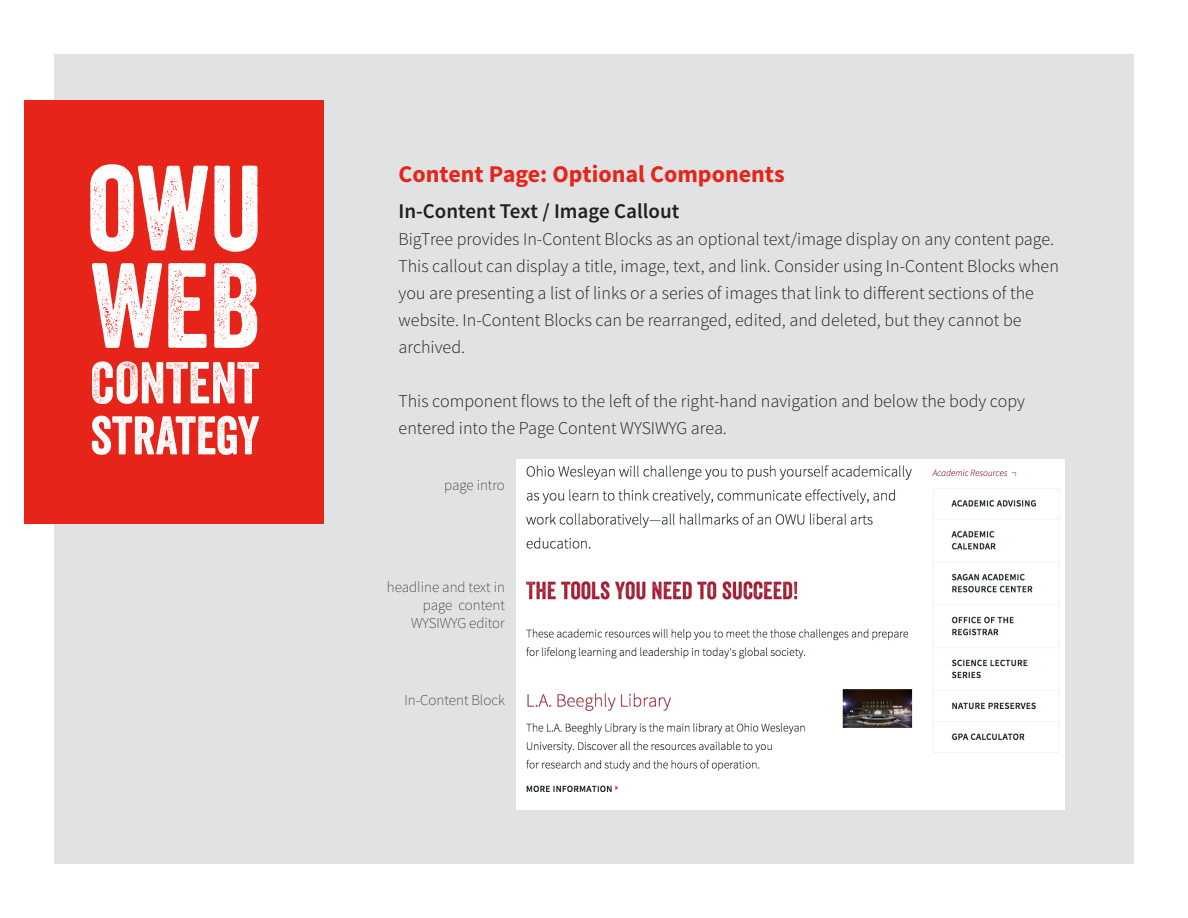
<style>
.page{position:relative;width:1188px;height:918px;background:#fff}
.page>*{position:absolute;margin:0;border:0;box-sizing:border-box;transform-origin:0 0}
.t1{font:117px/97.5px "Veneer";color:#fff}
.t2{font:57px "Veneer";color:#fff}
.t3{font:52.5px "Veneer";color:#fff}
.t4{font:700 24px "Source Sans Pro";color:#e72419}
.t5{font:600 21px "Source Sans Pro";color:#231f20}
.t6{font:300 18px/27px "Source Sans Pro";color:#231f20}
.t7{font:200 15px/18px "Source Sans Pro";color:#231f20;text-align:right}
</style>
<div class="page">
<div style="left:54px;top:54px;width:1080px;height:810px;background:#e1e2e4"></div>
<div style="left:25px;top:100px;width:299px;height:424px;background:#e72419"></div>
<img style="left:516px;top:459px;width:548px;height:351px">
<h1 class="t1" style="left:87px;top:159px;width:177px">OWU<br>WEB</h1>
<h2 class="t2" style="left:91px;top:348px;width:170px">CONTENT</h2>
<h3 class="t3" style="left:90px;top:403px;width:171px">STRATEGY</h3>
<h3 class="t4" style="left:399px;top:158px;width:388px">Content Page: Optional Components</h3>
<p class="t5" style="left:399px;top:198px;width:282px">In-Content Text / Image Callout</p>
<p class="t6" style="left:399px;top:225px;width:662px">BigTree provides In-Content Blocks as an optional text/image display on any content page.<br>This callout can display a title, image, text, and link. Consider using In-Content Blocks when you are presenting a list of links or a series of images that link to different sections of the website. In-Content Blocks can be rearranged, edited, and deleted, but they cannot be archived.</p>
<p class="t6" style="left:399px;top:387px;width:628px">This component flows to the left of the right-hand navigation and below the body copy entered into the Page Content WYSIWYG area.</p>
<p class="t7" style="left:444px;top:476px;width:62px">page intro</p>
<p class="t7" style="left:387px;top:578px;width:119px">headline and text in page content<br>WYSIWYG editor</p>
<p class="t7" style="left:405px;top:691px;width:102px">In-Content Block</p>
</div>
